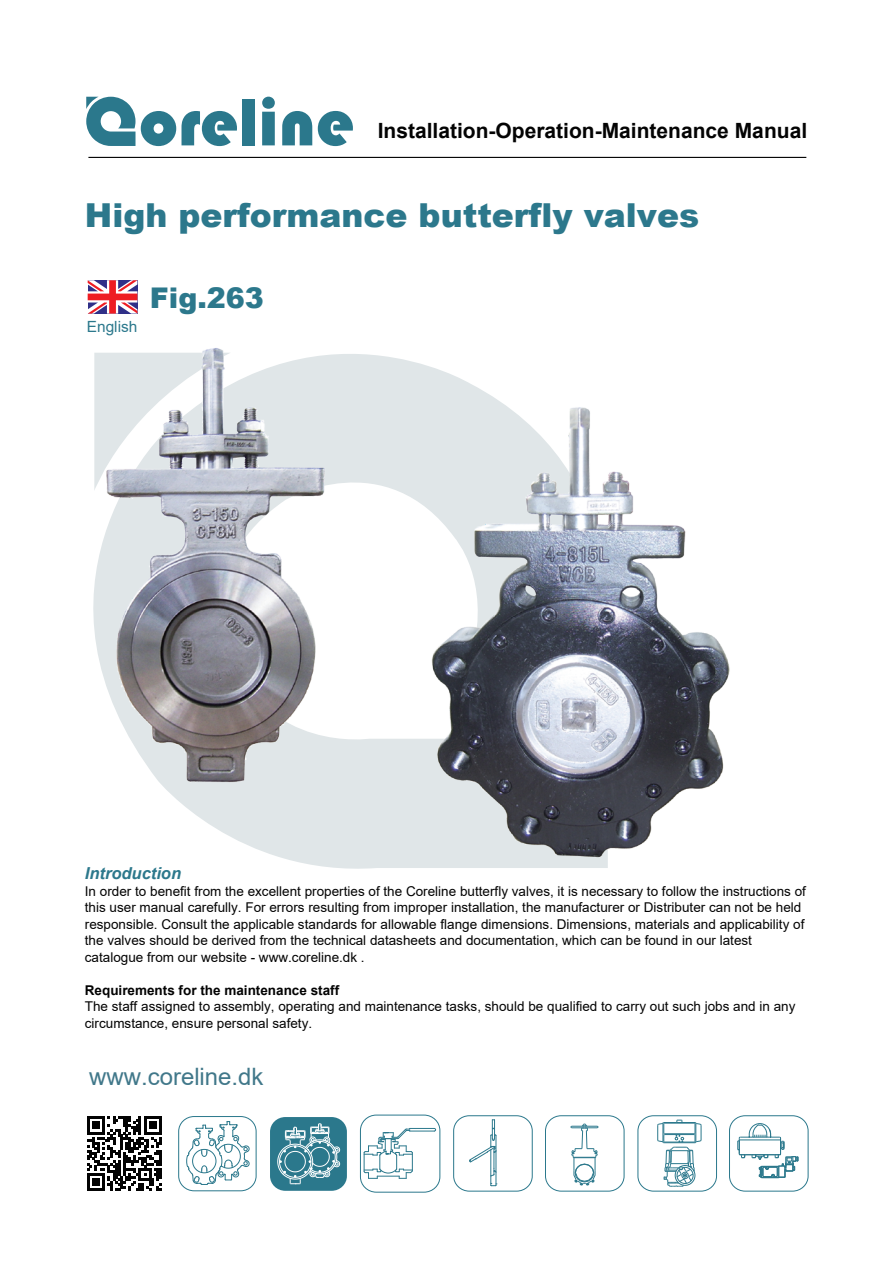
<style>
.page{position:relative;width:893px;height:1263px;background:#fff}
.page>*{position:absolute;margin:0;border:0;box-sizing:border-box;transform-origin:0 0}
.t1{font:900 33px "Arial";color:#2c788c}
.t2{font:900 28.5px "Arial";color:#2c788c}
.t3{font:24px "Arial";color:#41788a}
.t4{font:700 21px "Arial";color:#030303}
.t5{font:italic 700 16.5px "Arial";color:#2c788c}
.t6{font:15.45px "Arial";color:#2b788c}
.t7{font:13.5px/16.5px "Arial";color:#030303}
.t8{font:700 13.5px "Arial";color:#030303}
</style>
<div class="page">
<svg style="left:87px;top:290px;width:401px;height:579px"></svg>
<svg style="left:88px;top:280px;width:49px;height:34px"></svg>
<svg style="left:86px;top:97px;width:49px;height:49px"></svg>
<svg style="left:141px;top:111px;width:35px;height:35px"></svg>
<svg style="left:182px;top:111px;width:55px;height:35px"></svg>
<div style="left:242px;top:99px;width:13px;height:46px;background:#2b788c"></div>
<svg style="left:262px;top:97px;width:13px;height:48px"></svg>
<svg style="left:282px;top:111px;width:30px;height:34px"></svg>
<svg style="left:318px;top:111px;width:35px;height:35px"></svg>
<hr style="left:88px;top:157px;width:718px;height:1px;background:#030303">
<div style="left:729px;top:1115px;width:79px;height:76px;border:1px solid #2b788c;border-radius:15px"></div>
<svg style="left:737px;top:1123px;width:62px;height:55px"></svg>
<div style="left:360px;top:1115px;width:80px;height:77px;border:1px solid #2b788c;border-radius:16px"></div>
<div style="left:178px;top:1116px;width:78px;height:75px;border:1px solid #2b788c;border-radius:15px"></div>
<div style="left:270px;top:1117px;width:77px;height:74px;background:#2b788c;border-radius:15px"></div>
<div style="left:453px;top:1115px;width:80px;height:76px;border:1px solid #2b788c;border-radius:15px"></div>
<div style="left:638px;top:1115px;width:79px;height:76px;border:1px solid #2b788c;border-radius:15px"></div>
<div style="left:545px;top:1115px;width:79px;height:76px;border:1px solid #2b788c;border-radius:15px"></div>
<svg style="left:570px;top:1124px;width:28px;height:61px"></svg>
<hr style="left:491px;top:1150px;width:1px;height:35px;background:#2b788c">
<hr style="left:496px;top:1151px;width:1px;height:34px;background:#2b788c">
<svg style="left:469px;top:1119px;width:28px;height:57px"></svg>
<svg style="left:364px;top:1128px;width:72px;height:51px"></svg>
<svg style="left:186px;top:1121px;width:64px;height:64px"></svg>
<svg style="left:277px;top:1123px;width:63px;height:61px"></svg>
<svg style="left:87px;top:1116px;width:75px;height:75px"></svg>
<svg style="left:657px;top:1115px;width:45px;height:77px"></svg>
<img style="left:89px;top:337px;width:249px;height:459px">
<img style="left:421px;top:394px;width:309px;height:475px">
<h3 class="t4" style="left:378px;top:115px;width:431px">Installation-Operation-Maintenance Manual</h3>
<h1 class="t1" style="left:85px;top:191px;width:616px">High performance butterfly valves</h1>
<p class="t6" style="left:87px;top:316px;width:52px">English</p>
<h2 class="t2" style="left:150px;top:277px;width:116px">Fig.263</h2>
<p class="t5" style="left:85px;top:862px;width:98px">Introduction</p>
<p class="t7" style="left:85px;top:882px;width:723px">In order to benefit from the excellent properties of the Coreline butterfly valves, it is necessary to follow the instructions of this user manual carefully. For errors resulting from improper installation, the manufacturer or Distributer can not be held responsible. Consult the applicable standards for allowable flange dimensions. Dimensions, materials and applicability of the valves should be derived from the technical datasheets and documentation, which can be found in our latest catalogue from our website - www.coreline.dk .</p>
<p class="t8" style="left:85px;top:980px;width:256px">Requirements for the maintenance staff</p>
<p class="t7" style="left:85px;top:998px;width:712px">The staff assigned to assembly, operating and maintenance tasks, should be qualified to carry out such jobs and in any circumstance, ensure personal safety.</p>
<h3 class="t3" style="left:89px;top:1060px;width:176px">www.coreline.dk</h3>
</div>
